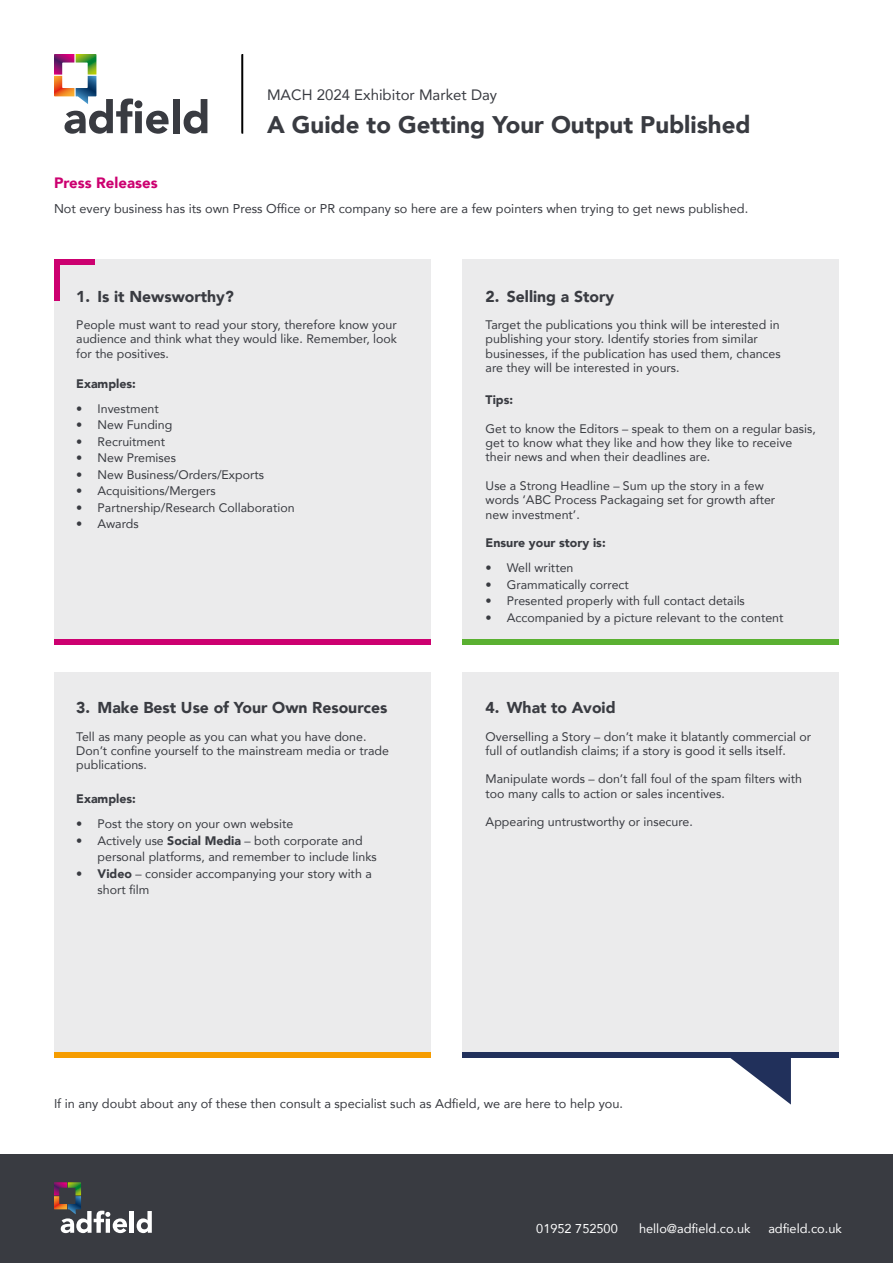
<style>
.page{position:relative;width:893px;height:1263px;background:#fff}
.page>*{position:absolute;margin:0;border:0;box-sizing:border-box;transform-origin:0 0}
.t1{font:900 24px "Avenir";color:#393b41}
.t2{font:900 15.75px "Avenir";color:#393b41}
.t3{font:15px "Avenir";color:#393b41}
.t4{font:900 15px "Avenir";color:#cc0070}
.t5{font:12.75px "Avenir";color:#393b41}
.t6{font:12.75px "Avenir";color:#fff}
.t7{font:12.3px/14.2px "Avenir";color:#393b41}
.t8{font:900 12.3px "Avenir";color:#393b41}
.s1{font-weight:900}
</style>
<div class="page">
<div style="left:173px;top:99px;width:7px;height:34px;background:#393b41"></div>
<svg style="left:184px;top:99px;width:23px;height:35px"></svg>
<svg style="left:54px;top:54px;width:115px;height:80px"></svg>
<div style="left:242px;top:54px;width:1px;height:80px;border:2px solid #000"></div>
<div style="left:54px;top:259px;width:377px;height:385px;background:#ebebec"></div>
<div style="left:0;top:1154px;width:893px;height:109px;background:#393b41"></div>
<hr style="left:130px;top:1211px;width:4px;height:22px;background:#fff">
<svg style="left:137px;top:1211px;width:15px;height:22px"></svg>
<svg style="left:54px;top:1182px;width:73px;height:51px"></svg>
<div style="left:54px;top:259px;width:40px;height:6px;background:#cc0070"></div>
<div style="left:54px;top:639px;width:377px;height:5px;background:#cc0070"></div>
<div style="left:462px;top:259px;width:377px;height:385px;background:#ebebec"></div>
<div style="left:462px;top:639px;width:377px;height:5px;background:#5ab031"></div>
<div style="left:54px;top:672px;width:377px;height:385px;background:#ebebec"></div>
<div style="left:54px;top:1052px;width:377px;height:5px;background:#f59c00"></div>
<div style="left:462px;top:672px;width:377px;height:385px;background:#ebebec"></div>
<div style="left:462px;top:1052px;width:377px;height:5px;background:#21305b"></div>
<svg style="left:727px;top:1057px;width:64px;height:47px"></svg>
<div style="left:54px;top:259px;width:5px;height:42px;background:#cc0070"></div>
<p class="t3" style="left:267px;top:83px;width:232px">MACH 2024 Exhibitor Market Day</p>
<h1 class="t1" style="left:267px;top:104px;width:485px">A Guide to Getting Your Output Published</h1>
<p class="t4" style="left:54px;top:170px;width:105px">Press Releases</p>
<p class="t5" style="left:54px;top:198px;width:696px">Not every business has its own Press Office or PR company so here are a few pointers when trying to get news published.</p>
<p class="t2" style="left:76px;top:283px;width:159px">1. Is it Newsworthy?</p>
<p class="t7" style="left:76px;top:317px;width:322px;text-align:justify">People must want to read your story, therefore know your audience and think what they would like. Remember, look for the positives.</p>
<p class="t8" style="left:76px;top:373px;width:61px">Examples:</p>
<p class="t7" style="left:76px;top:401px;width:84px">• Investment</p>
<p class="t7" style="left:76px;top:418px;width:98px">• New Funding</p>
<p class="t7" style="left:76px;top:434px;width:90px">• Recruitment</p>
<p class="t7" style="left:76px;top:451px;width:101px">• New Premises</p>
<p class="t7" style="left:76px;top:467px;width:189px">• New Business/Orders/Exports</p>
<p class="t7" style="left:76px;top:484px;width:141px">• Acquisitions/Mergers</p>
<p class="t7" style="left:76px;top:500px;width:220px">• Partnership/Research Collaboration</p>
<p class="t7" style="left:76px;top:517px;width:64px">• Awards</p>
<p class="t2" style="left:76px;top:694px;width:313px">3. Make Best Use of Your Own Resources</p>
<p class="t7" style="left:76px;top:729px;width:314px">Tell as many people as you can what you have done.<br>Don’t confine yourself to the mainstream media or trade publications.</p>
<p class="t8" style="left:76px;top:788px;width:61px">Examples:</p>
<p class="t7" style="left:76px;top:817px;width:218px">• Post the story on your own website</p>
<p class="t7" style="left:98px;top:832px;width:281px;line-height:16.5px;text-indent:-21px">• Actively use <span class="s1">Social Media</span> – both corporate and personal platforms, and remember to include links</p>
<p class="t7" style="left:98px;top:865px;width:276px;line-height:16.5px;text-indent:-21px">• <span class="s1">Video</span> – consider accompanying your story with a short film</p>
<p class="t2" style="left:486px;top:283px;width:130px">2. Selling a Story</p>
<p class="t7" style="left:486px;top:317px;width:297px">Target the publications you think will be interested in publishing your story. Identify stories from similar businesses, if the publication has used them, chances are they will be interested in yours.</p>
<p class="t8" style="left:486px;top:390px;width:29px">Tips:</p>
<p class="t7" style="left:486px;top:421px;width:332px">Get to know the Editors – speak to them on a regular basis, get to know what they like and how they like to receive their news and when their deadlines are.</p>
<p class="t7" style="left:486px;top:478px;width:291px">Use a Strong Headline – Sum up the story in a few words ‘ABC Process Packagaing set for growth after new investment’.</p>
<p class="t8" style="left:486px;top:532px;width:122px">Ensure your story is:</p>
<p class="t7" style="left:486px;top:560px;width:89px">• Well written</p>
<p class="t7" style="left:486px;top:577px;width:145px">• Grammatically correct</p>
<p class="t7" style="left:486px;top:593px;width:261px">• Presented properly with full contact details</p>
<p class="t7" style="left:486px;top:610px;width:299px">• Accompanied by a picture relevant to the content</p>
<p class="t2" style="left:486px;top:694px;width:132px">4. What to Avoid</p>
<p class="t7" style="left:486px;top:729px;width:327px">Overselling a Story – don’t make it blatantly commercial or full of outlandish claims; if a story is good it sells itself.</p>
<p class="t7" style="left:486px;top:771px;width:318px">Manipulate words – don’t fall foul of the spam filters with too many calls to action or sales incentives.</p>
<p class="t7" style="left:486px;top:814px;width:209px">Appearing untrustworthy or insecure.</p>
<p class="t5" style="left:54px;top:1094px;width:570px">If in any doubt about any of these then consult a specialist such as Adfield, we are here to help you.</p>
<p class="t6" style="left:536px;top:1218px;width:83px">01952 752500</p>
<p class="t6" style="left:639px;top:1218px;width:113px">hello@adfield.co.uk</p>
<p class="t6" style="left:768px;top:1218px;width:75px">adfield.co.uk</p>
</div>
